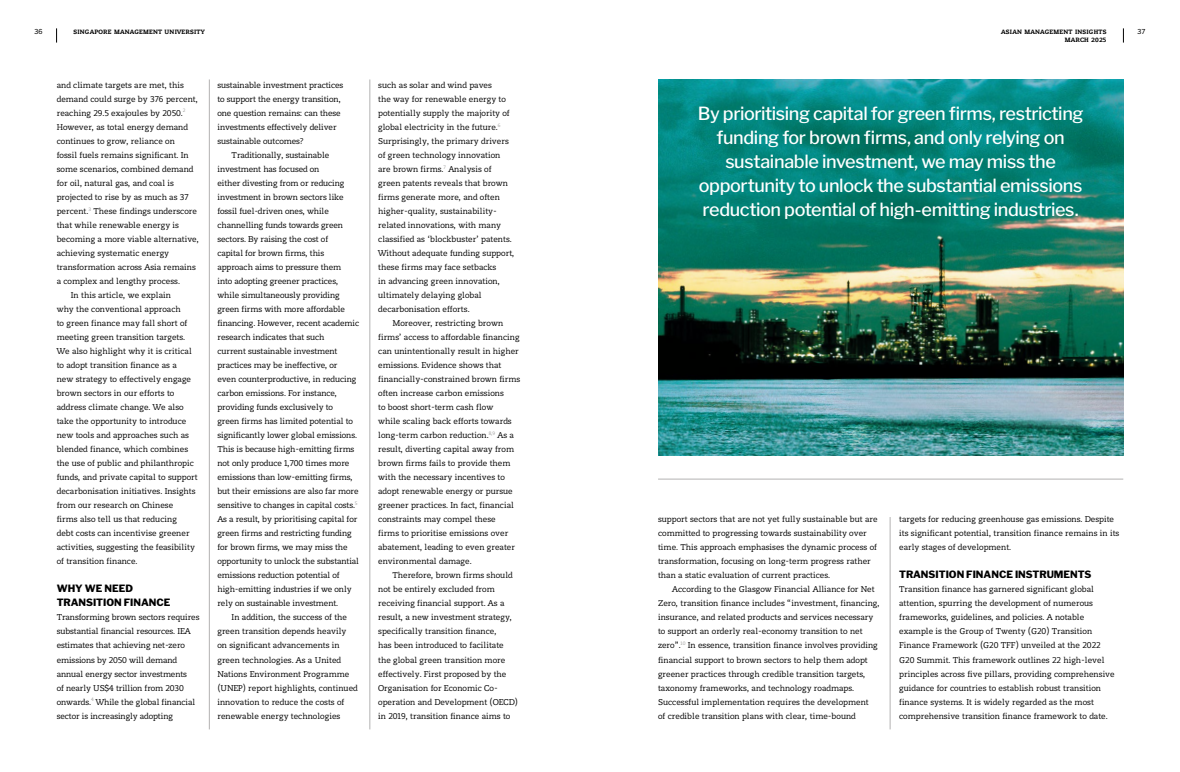
<style>
.page{position:relative;width:1180px;height:772px;background:#fff}
.page>*{position:absolute;margin:0;border:0;box-sizing:border-box;transform-origin:0 0}
.t1{font:500 18px/24px "Libre Franklin";letter-spacing:-.02em;color:#fff;text-align:center}
.t2{font:10px/14px "Sabel";color:#000}
.t3{font:800 10px/14px "Libre Franklin";color:#000}
.t4{font:800 7px "Sabel";letter-spacing:.03em;color:#000}
.t5{font:7px "Trade Gothic Next LT Pro";color:#000}
</style>
<div class="page">
<hr style="left:209px;top:79px;width:1px;height:650px;background:#b3b2b2">
<hr style="left:369px;top:79px;width:1px;height:650px;background:#b3b2b2">
<hr style="left:658px;top:478px;width:465px;height:1px;background:#b3b2b2">
<hr style="left:889px;top:516px;width:1px;height:213px;background:#b3b2b2">
<img style="left:658px;top:79px;width:465px;height:376px">
<svg style="left:1122px;top:28px;width:1px;height:15px"></svg>
<svg style="left:56px;top:28px;width:1px;height:15px"></svg>
<p class="t5" style="left:35px;top:26px;width:10px">36</p>
<p class="t4" style="left:73px;top:27px;width:133px">SINGAPORE MANAGEMENT UNIVERSITY</p>
<p class="t2" style="left:57px;top:78px;width:129px">and climate targets are met, this</p>
<p class="t2" style="left:57px;top:92px;width:143px">demand could surge by 376 percent,</p>
<p class="t2" style="left:57px;top:106px;width:130px">reaching 29.5 exajoules by 2050.<sup>2</sup></p>
<p class="t2" style="left:57px;top:120px;width:133px">However, as total energy demand</p>
<p class="t2" style="left:57px;top:134px;width:120px">continues to grow, reliance on</p>
<p class="t2" style="left:57px;top:148px;width:134px">fossil fuels remains significant. In</p>
<p class="t2" style="left:57px;top:162px;width:138px">some scenarios, combined demand</p>
<p class="t2" style="left:57px;top:176px;width:119px">for oil, natural gas, and coal is</p>
<p class="t2" style="left:57px;top:190px;width:133px">projected to rise by as much as 37</p>
<p class="t2" style="left:57px;top:204px;width:142px">percent.<sup>3</sup> These findings underscore</p>
<p class="t2" style="left:57px;top:218px;width:124px">that while renewable energy is</p>
<p class="t2" style="left:57px;top:232px;width:144px">becoming a more viable alternative,</p>
<p class="t2" style="left:57px;top:246px;width:114px">achieving systematic energy</p>
<p class="t2" style="left:57px;top:260px;width:141px">transformation across Asia remains</p>
<p class="t2" style="left:57px;top:274px;width:125px">a complex and lengthy process.</p>
<p class="t2" style="left:71px;top:288px;width:101px">In this article, we explain</p>
<p class="t2" style="left:57px;top:302px;width:125px">why the conventional approach</p>
<p class="t2" style="left:57px;top:316px;width:132px">to green finance may fall short of</p>
<p class="t2" style="left:57px;top:330px;width:130px">meeting green transition targets.</p>
<p class="t2" style="left:57px;top:344px;width:137px">We also highlight why it is critical</p>
<p class="t2" style="left:57px;top:358px;width:121px">to adopt transition finance as a</p>
<p class="t2" style="left:57px;top:372px;width:136px">new strategy to effectively engage</p>
<p class="t2" style="left:57px;top:386px;width:119px">brown sectors in our efforts to</p>
<p class="t2" style="left:57px;top:400px;width:128px">address climate change. We also</p>
<p class="t2" style="left:57px;top:414px;width:131px">take the opportunity to introduce</p>
<p class="t2" style="left:57px;top:428px;width:134px">new tools and approaches such as</p>
<p class="t2" style="left:57px;top:442px;width:133px">blended finance, which combines</p>
<p class="t2" style="left:57px;top:456px;width:139px">the use of public and philanthropic</p>
<p class="t2" style="left:57px;top:470px;width:142px">funds, and private capital to support</p>
<p class="t2" style="left:57px;top:484px;width:140px">decarbonisation initiatives. Insights</p>
<p class="t2" style="left:57px;top:498px;width:118px">from our research on Chinese</p>
<p class="t2" style="left:57px;top:512px;width:122px">firms also tell us that reducing</p>
<p class="t2" style="left:57px;top:526px;width:134px">debt costs can incentivise greener</p>
<p class="t2" style="left:57px;top:540px;width:140px">activities, suggesting the feasibility</p>
<p class="t2" style="left:57px;top:554px;width:82px">of transition finance.</p>
<p class="t3" style="left:57px;top:580px;width:115px">WHY WE NEED<br>TRANSITION FINANCE</p>
<p class="t2" style="left:57px;top:610px;width:144px">Transforming brown sectors requires substantial financial resources. IEA estimates that achieving net-zero emissions by 2050 will demand annual energy sector investments<br>of nearly US$4 trillion from 2030 onwards.<sup>4</sup> While the global financial sector is increasingly adopting</p>
<p class="t2" style="left:217px;top:78px;width:127px">sustainable investment practices to support the energy transition, one question remains: can these investments effectively deliver sustainable outcomes?</p>
<p class="t2" style="left:217px;top:148px;width:143px;text-indent:14px">Traditionally, sustainable investment has focused on<br>either divesting from or reducing investment in brown sectors like fossil fuel-driven ones, while channelling funds towards green sectors. By raising the cost of<br>capital for brown firms, this approach aims to pressure them<br>into adopting greener practices, while simultaneously providing green firms with more affordable financing. However, recent academic research indicates that such<br>current sustainable investment practices may be ineffective, or<br>even counterproductive, in reducing carbon emissions. For instance, providing funds exclusively to<br>green firms has limited potential to significantly lower global emissions.<br>This is because high-emitting firms not only produce 1,700 times more emissions than low-emitting firms, but their emissions are also far more sensitive to changes in capital costs.<sup>5<br></sup>As a result, by prioritising capital for green firms and restricting funding for brown firms, we may miss the opportunity to unlock the substantial emissions reduction potential of high-emitting industries if we only rely on sustainable investment.</p>
<p class="t2" style="left:217px;top:610px;width:142px;text-indent:14px">In addition, the success of the green transition depends heavily on significant advancements in green technologies. As a United<br>Nations Environment Programme (UNEP) report highlights, continued innovation to reduce the costs of renewable energy technologies</p>
<p class="t2" style="left:378px;top:78px;width:138px">such as solar and wind paves<br>the way for renewable energy to potentially supply the majority of global electricity in the future.<sup>6<br></sup>Surprisingly, the primary drivers of green technology innovation are brown firms.<sup>7</sup> Analysis of green patents reveals that brown firms generate more, and often higher-quality, sustainability&shy;related innovations, with many classified as ‘blockbuster’ patents.<br>Without adequate funding support, these firms may face setbacks<br>in advancing green innovation, ultimately delaying global decarbonisation efforts.</p>
<p class="t2" style="left:378px;top:316px;width:144px;text-indent:14px">Moreover, restricting brown firms’ access to affordable financing can unintentionally result in higher emissions. Evidence shows that financially-constrained brown firms often increase carbon emissions<br>to boost short-term cash flow<br>while scaling back efforts towards long-term carbon reduction.<sup>8,9</sup> As a result, diverting capital away from brown firms fails to provide them with the necessary incentives to adopt renewable energy or pursue greener practices. In fact, financial constraints may compel these<br>firms to prioritise emissions over abatement, leading to even greater environmental damage.</p>
<p class="t2" style="left:378px;top:568px;width:141px;text-indent:14px">Therefore, brown firms should not be entirely excluded from receiving financial support. As a result, a new investment strategy, specifically transition finance,<br>has been introduced to facilitate the global green transition more effectively. First proposed by the Organisation for Economic Co&shy;operation and Development (OECD) in 2019, transition finance aims to</p>
<p class="t4" style="left:1001px;top:27px;width:107px">ASIAN MANAGEMENT INSIGHTS</p>
<p class="t5" style="left:1137px;top:26px;width:10px">37</p>
<p class="t4" style="left:1064px;top:36px;width:43px">MARCH 2025</p>
<p class="t1" style="left:697px;top:99px;width:387px">By prioritising capital for green firms, restricting funding for brown firms, and only relying on sustainable investment, we may miss the opportunity to unlock the substantial emissions reduction potential of high-emitting industries.</p>
<p class="t2" style="left:658px;top:512px;width:221px">support sectors that are not yet fully sustainable but are committed to progressing towards sustainability over time. This approach emphasises the dynamic process of transformation, focusing on long-term progress rather than a static evaluation of current practices.</p>
<p class="t2" style="left:658px;top:582px;width:223px;text-indent:14px">According to the Glasgow Financial Alliance for Net Zero, transition finance includes “investment, financing, insurance, and related products and services necessary to support an orderly real-economy transition to net zero”.<sup>10</sup> In essence, transition finance involves providing financial support to brown sectors to help them adopt greener practices through credible transition targets, taxonomy frameworks, and technology roadmaps.<br>Successful implementation requires the development<br>of credible transition plans with clear, time-bound</p>
<p class="t2" style="left:899px;top:512px;width:222px">targets for reducing greenhouse gas emissions. Despite its significant potential, transition finance remains in its early stages of development.</p>
<p class="t3" style="left:899px;top:566px;width:194px">TRANSITION FINANCE INSTRUMENTS</p>
<p class="t2" style="left:899px;top:582px;width:217px">Transition finance has garnered significant global attention, spurring the development of numerous frameworks, guidelines, and policies. A notable example is the Group of Twenty (G20) Transition Finance Framework (G20 TFF) unveiled at the 2022<br>G20 Summit. This framework outlines 22 high-level principles across five pillars, providing comprehensive guidance for countries to establish robust transition finance systems. It is widely regarded as the most comprehensive transition finance framework to date.</p>
</div>
